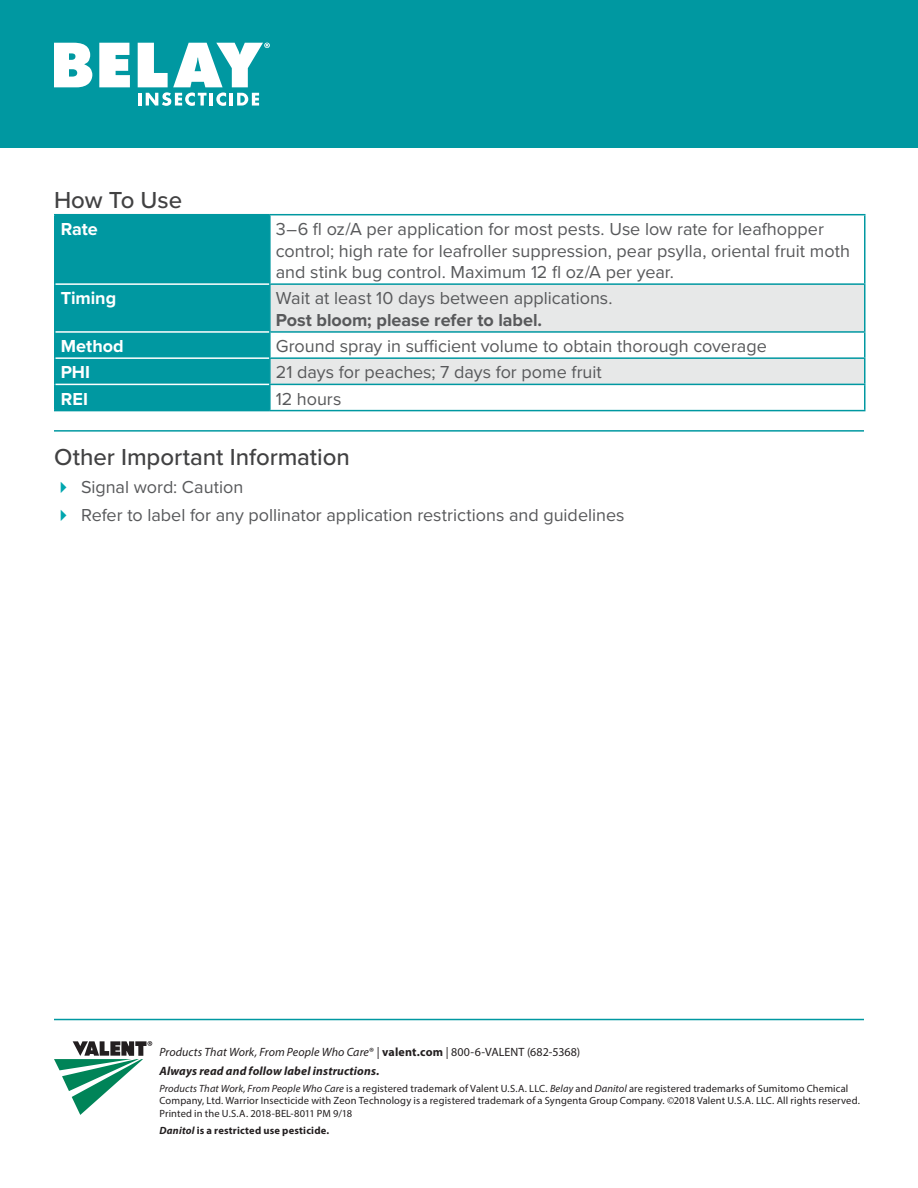
<style>
.page{position:relative;width:918px;height:1188px;background:#fff}
.page>*{position:absolute;margin:0;border:0;box-sizing:border-box;transform-origin:0 0}
.Heading_2_rule{font:500 24px "Proxima Nova";letter-spacing:-.005em;color:#414142}
.Heading_2{font:500 24px "Proxima Nova";letter-spacing:-.005em;color:#414142}
.table_cell{font:18px/21.6px "Proxima Nova";color:#58595b}
.table_cell-2{font:700 18px "Proxima Nova";letter-spacing:-.005em;color:#58595b}
.table_header{font:700 18px "Proxima Nova";letter-spacing:-.005em;color:#fff}
.t1{font:italic 700 12px/18.9px "Myriad Pro";letter-spacing:.015em;color:#231f20}
.t2{font:10.5px/12.6px "Myriad Pro";letter-spacing:.01em;color:#231f20}
.t3{font:700 10.5px "Myriad Pro";letter-spacing:.02em;color:#231f20}
.s1{font-weight:400}
.s2{font-weight:400;font-style:normal}
.s3{font-style:normal}
.s4{font-style:italic}
</style>
<div class="page">
<div style="left:0;top:0;width:918px;height:148px;background:#0098a1"></div>
<svg style="left:54px;top:43px;width:38px;height:44px;background:#dcf1f2"></svg>
<svg style="left:99px;top:43px;width:31px;height:44px"></svg>
<svg style="left:138px;top:43px;width:132px;height:63px"></svg>
<hr style="left:54px;top:1019px;width:810px;height:1px;background:#0098a1">
<svg style="left:54px;top:1041px;width:98px;height:74px"></svg>
<hr style="left:54px;top:430px;width:810px;height:2px;background:#0098a1">
<div style="left:56px;top:215px;width:213px;height:195px;background:#0098a1"></div>
<svg style="left:271px;top:285px;width:593px;height:99px;fill:#e7e8e8"></svg>
<hr style="left:270px;top:214px;width:595px;height:1px;background:#0098a1">
<hr style="left:864px;top:215px;width:2px;height:68px;background:#0098a1">
<hr style="left:269px;top:283px;width:596px;height:2px;background:#0098a1">
<hr style="left:864px;top:285px;width:2px;height:46px;background:#0098a1">
<hr style="left:269px;top:331px;width:596px;height:2px;background:#0098a1">
<hr style="left:864px;top:333px;width:2px;height:24px;background:#0098a1">
<hr style="left:269px;top:357px;width:596px;height:2px;background:#0098a1">
<hr style="left:864px;top:359px;width:2px;height:25px;background:#0098a1">
<hr style="left:269px;top:384px;width:596px;height:1px;background:#0098a1">
<hr style="left:864px;top:385px;width:2px;height:25px;background:#0098a1">
<hr style="left:270px;top:410px;width:595px;height:1px;background:#0098a1">
<hr style="left:54px;top:214px;width:216px;height:1px;background:#0098a1">
<hr style="left:54px;top:215px;width:2px;height:69px;background:#0098a1">
<hr style="left:269px;top:215px;width:2px;height:68px;background:#0098a1">
<hr style="left:54px;top:284px;width:2px;height:48px;background:#0098a1">
<hr style="left:269px;top:285px;width:2px;height:46px;background:#0098a1">
<hr style="left:54px;top:332px;width:2px;height:26px;background:#0098a1">
<hr style="left:269px;top:333px;width:2px;height:24px;background:#0098a1">
<hr style="left:54px;top:358px;width:2px;height:26px;background:#0098a1">
<hr style="left:269px;top:359px;width:2px;height:25px;background:#0098a1">
<hr style="left:54px;top:384px;width:2px;height:26px;background:#0098a1">
<hr style="left:269px;top:385px;width:2px;height:25px;background:#0098a1">
<hr style="left:54px;top:410px;width:216px;height:1px;background:#0098a1">
<hr style="left:56px;top:283px;width:213px;height:2px;background:#fff">
<hr style="left:56px;top:331px;width:213px;height:2px;background:#fff">
<hr style="left:56px;top:357px;width:213px;height:2px;background:#fff">
<hr style="left:56px;top:384px;width:213px;height:1px;background:#fff">
<p class="Heading_2" style="left:54px;top:186px;width:130px">How To Use</p>
<p class="table_header" style="left:61px;top:218px;width:39px">Rate</p>
<p class="table_cell" style="left:276px;top:218px;width:576px">3–6 fl oz/A per application for most pests. Use low rate for leafhopper control; high rate for leafroller suppression, pear psylla, oriental fruit moth and stink bug control. Maximum 12 fl oz/A per year.</p>
<p class="table_header" style="left:61px;top:288px;width:57px">Timing</p>
<p class="table_cell" style="left:276px;top:288px;width:338px">Wait at least 10 days between applications.</p>
<p class="table_cell-2" style="left:276px;top:309px;width:268px">Post bloom; please refer to label.</p>
<p class="table_header" style="left:61px;top:335px;width:64px">Method</p>
<p class="table_cell" style="left:276px;top:336px;width:493px">Ground spray in sufficient volume to obtain thorough coverage</p>
<p class="table_header" style="left:61px;top:362px;width:31px">PHI</p>
<p class="table_cell" style="left:276px;top:362px;width:328px">21 days for peaches; 7 days for pome fruit</p>
<p class="table_header" style="left:61px;top:388px;width:29px">REI</p>
<p class="table_cell" style="left:276px;top:388px;width:67px">12 hours</p>
<p class="Heading_2_rule" style="left:54px;top:443px;width:297px">Other Important Information</p>
<p class="table_cell" style="left:81px;top:477px;width:164px">Signal word: Caution</p>
<p class="table_cell" style="left:81px;top:504px;width:545px">Refer to label for any pollinator application restrictions and guidelines</p>
<p class="t1" style="left:160px;top:1042px;width:422px"><span class="s1">Products That Work, From People Who Care</span><span class="s2">® |</span> <span class="s3">valent.com</span> <span class="s2">| 800-6-VALENT (682-5368)<br></span>Always read and follow label instructions.</p>
<p class="t2" style="left:160px;top:1082px;width:702px"><span class="s4">Products That Work, From People Who Care</span> is a registered trademark of Valent U.S.A. LLC. <span class="s4">Belay</span> and <span class="s4">Danitol</span> are registered trademarks of Sumitomo Chemical<br>Company, Ltd. Warrior Insecticide with Zeon Technology is a registered trademark of a Syngenta Group Company. ©2018 Valent U.S.A. LLC. All rights reserved.<br>Printed in the U.S.A. 2018-BEL-8011 PM 9/18</p>
<p class="t3" style="left:160px;top:1124px;width:171px"><span class="s4">Danitol</span> is a restricted use pesticide.</p>
</div>
